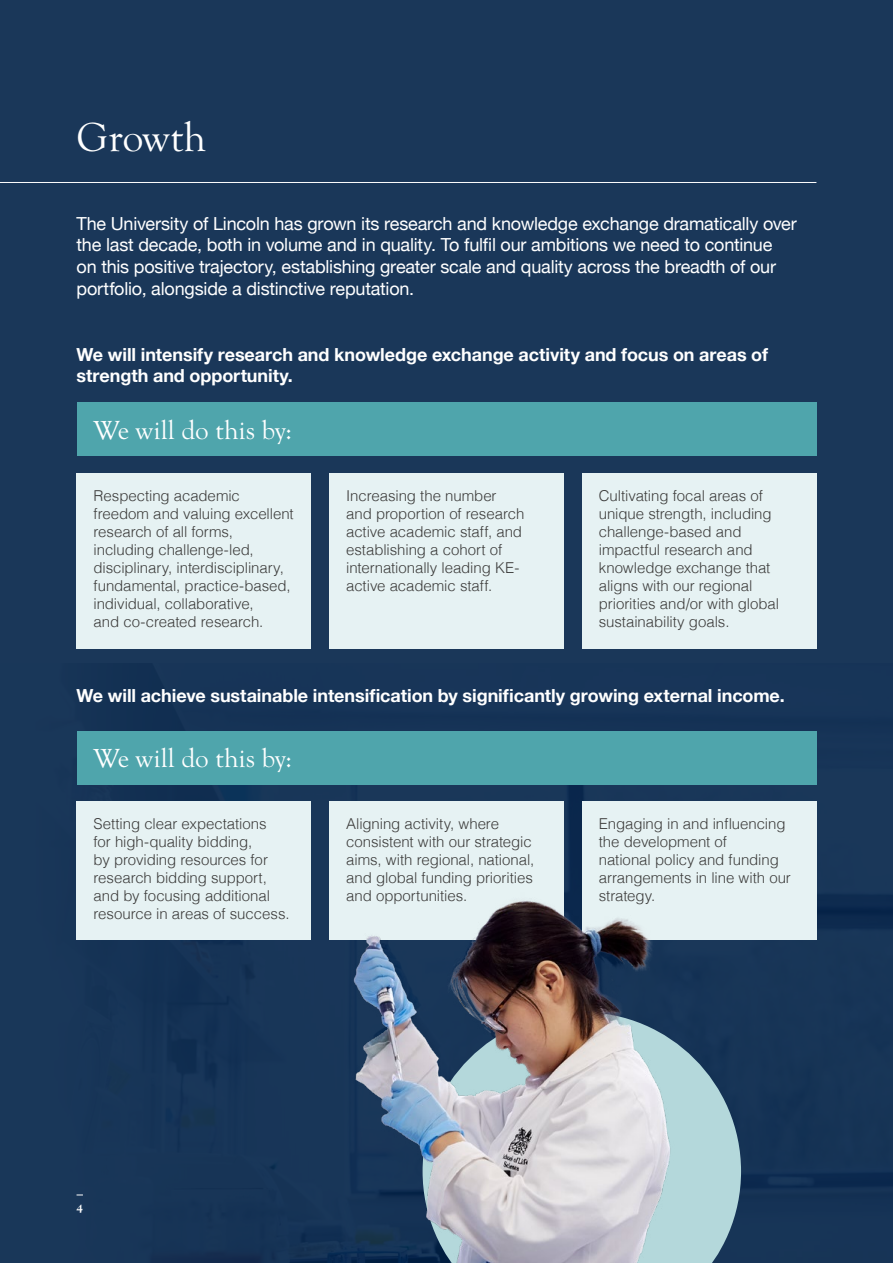
<style>
.page{position:relative;width:893px;height:1263px;background:#1a3759}
.page>*{position:absolute;margin:0;border:0;box-sizing:border-box;transform-origin:0 0}
.t1{font:42px "Goudy Old Sty";letter-spacing:.005em;color:#fff}
.t2{font:27px "Goudy Old Sty";letter-spacing:.005em;color:#fff}
.t3{font:18px/21.6px "Helvetica Neue";letter-spacing:-.01em;color:#fff}
.t4{font:700 18px/21.6px "Helvetica Neue";letter-spacing:-.005em;color:#fff}
.t5{font:300 15px/18px "Helvetica";letter-spacing:-.005em;color:#3c3c3b}
.t6{font:700 expanded 12px "Goudy Old Sty";color:#fff}
</style>
<div class="page">
<hr style="left:0;top:182px;width:816px;height:1px;background:#fff">
<div style="left:77px;top:403px;width:739px;height:53px;background:#4fa5ac"></div>
<div style="left:77px;top:731px;width:739px;height:53px;background:#4fa5ac"></div>
<div style="left:77px;top:473px;width:234px;height:176px;background:#e6f2f3"></div>
<div style="left:77px;top:801px;width:234px;height:139px;background:#e6f2f3"></div>
<div style="left:329px;top:473px;width:235px;height:176px;background:#e6f2f3"></div>
<div style="left:329px;top:801px;width:235px;height:139px;background:#e6f2f3"></div>
<div style="left:582px;top:473px;width:234px;height:176px;background:#e6f2f3"></div>
<div style="left:582px;top:801px;width:234px;height:139px;background:#e6f2f3"></div>
<svg style="left:725px;top:1102px;width:16px;height:139px;fill:#b4d8db"></svg>
<img style="left:323px;top:821px;width:402px;height:442px">
<p class="t1" style="left:77px;top:114px;width:131px">Growth</p>
<p class="t3" style="left:77px;top:214px;width:722px">The University of Lincoln has grown its research and knowledge exchange dramatically over the last decade, both in volume and in quality. To fulfil our ambitions we need to continue on this positive trajectory, establishing greater scale and quality across the breadth of our portfolio, alongside a distinctive reputation.</p>
<p class="t4" style="left:77px;top:344px;width:693px">We will intensify research and knowledge exchange activity and focus on areas of strength and opportunity.</p>
<p class="t2" style="left:94px;top:415px;width:200px">We will do this by:</p>
<p class="t5" style="left:94px;top:486px;width:202px">Respecting academic freedom and valuing excellent research of all forms, including challenge-led, disciplinary, interdisciplinary, fundamental, practice-based, individual, collaborative,<br>and co-created research.</p>
<p class="t5" style="left:346px;top:486px;width:180px">Increasing the number and proportion of research active academic staff, and establishing a cohort of internationally leading KE&shy;active academic staff.</p>
<p class="t5" style="left:599px;top:486px;width:182px">Cultivating focal areas of unique strength, including challenge-based and impactful research and knowledge exchange that aligns with our regional priorities and/or with global sustainability goals.</p>
<p class="t4" style="left:77px;top:685px;width:710px">We will achieve sustainable intensification by significantly growing external income.</p>
<p class="t2" style="left:94px;top:744px;width:200px">We will do this by:</p>
<p class="t5" style="left:94px;top:814px;width:198px">Setting clear expectations<br>for high-quality bidding,<br>by providing resources for research bidding support, and by focusing additional resource in areas of success.</p>
<p class="t5" style="left:346px;top:814px;width:190px">Aligning activity, where consistent with our strategic aims, with regional, national, and global funding priorities and opportunities.</p>
<p class="t5" style="left:599px;top:814px;width:194px">Engaging in and influencing the development of<br>national policy and funding arrangements in line with our strategy.</p>
<p class="t6" style="left:77px;top:1201px;width:8px">4</p>
</div>
